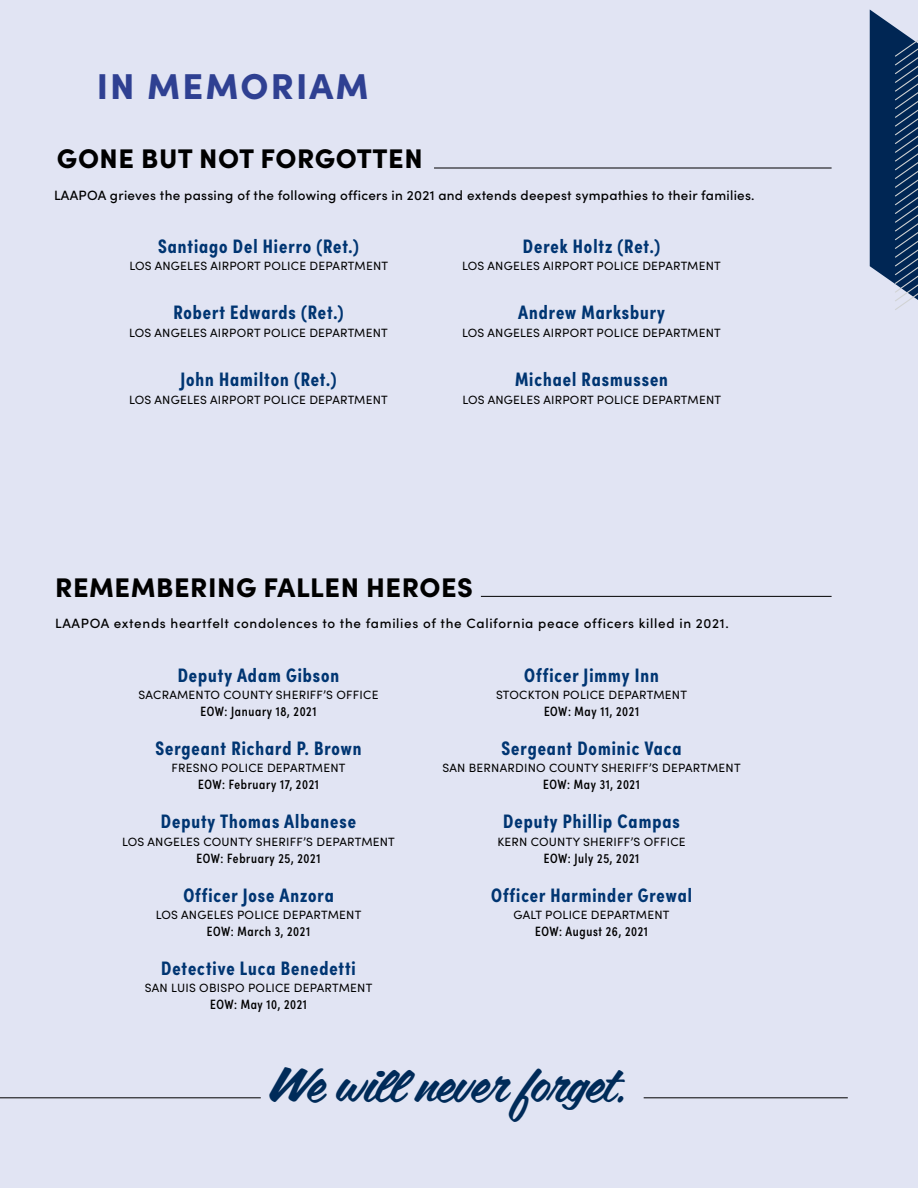
<style>
.page{position:relative;width:918px;height:1188px;background:#e1e4f3}
.page>*{position:absolute;margin:0;border:0;box-sizing:border-box;transform-origin:0 0}
.t1{font:48px "Coffee Service";color:#002b59}
.t2{font:900 36px "Sofia Pro";letter-spacing:.06em;color:#2f4092}
.t3{font:900 27px "Sofia Pro";letter-spacing:.02em;color:#000}
.t4{font:700 19.5px "Sofia Pro Condensed";letter-spacing:.05em;color:#003572}
.t5{font:500 13.5px "Sofia Pro Condensed";letter-spacing:.05em;color:#000}
.t6{font:500 13.5px "Sofia Pro";letter-spacing:.02em;color:#000}
.t7{font:500 13.5px "Sofia Pro";letter-spacing:.05em;color:#000}
.t8{font:12px "Sofia Pro";letter-spacing:.02em;color:#000}
</style>
<div class="page">
<hr style="left:644px;top:1097px;width:204px;height:1px;background:#000">
<hr style="left:0;top:1097px;width:261px;height:1px;background:#000">
<hr style="left:434px;top:168px;width:398px;height:1px;background:#000">
<hr style="left:481px;top:596px;width:351px;height:1px;background:#000">
<svg style="left:870px;top:9px;width:48px;height:301px;background:#2c4b72"></svg>
<h2 class="t2" style="left:97px;top:58px;width:273px">IN MEMORIAM</h2>
<h3 class="t3" style="left:57px;top:138px;width:367px">GONE BUT NOT FORGOTTEN</h3>
<p class="t6" style="left:54px;top:186px;width:702px">LAAPOA grieves the passing of the following officers in 2021 and extends deepest sympathies to their families.</p>
<h3 class="t4" style="left:158px;top:231px;width:202px">Santiago Del Hierro (Ret.)</h3>
<p class="t8" style="left:129px;top:257px;width:260px">LOS ANGELES AIRPORT POLICE DEPARTMENT</p>
<h3 class="t4" style="left:173px;top:298px;width:172px">Robert Edwards (Ret.)</h3>
<p class="t8" style="left:129px;top:324px;width:260px">LOS ANGELES AIRPORT POLICE DEPARTMENT</p>
<h3 class="t4" style="left:181px;top:365px;width:157px">John Hamilton (Ret.)</h3>
<p class="t8" style="left:129px;top:391px;width:260px">LOS ANGELES AIRPORT POLICE DEPARTMENT</p>
<h3 class="t4" style="left:523px;top:231px;width:139px">Derek Holtz (Ret.)</h3>
<p class="t8" style="left:462px;top:257px;width:260px">LOS ANGELES AIRPORT POLICE DEPARTMENT</p>
<h3 class="t4" style="left:518px;top:298px;width:148px">Andrew Marksbury</h3>
<p class="t8" style="left:462px;top:324px;width:260px">LOS ANGELES AIRPORT POLICE DEPARTMENT</p>
<h3 class="t4" style="left:515px;top:365px;width:154px">Michael Rasmussen</h3>
<p class="t8" style="left:462px;top:391px;width:260px">LOS ANGELES AIRPORT POLICE DEPARTMENT</p>
<h3 class="t3" style="left:55px;top:566px;width:419px">REMEMBERING FALLEN HEROES</h3>
<p class="t7" style="left:55px;top:614px;width:675px">LAAPOA extends heartfelt condolences to the families of the California peace officers killed in 2021.</p>
<h3 class="t4" style="left:178px;top:660px;width:163px">Deputy Adam Gibson</h3>
<p class="t8" style="left:139px;top:686px;width:241px">SACRAMENTO COUNTY SHERIFF’S OFFICE</p>
<p class="t5" style="left:201px;top:701px;width:117px">EOW: January 18, 2021</p>
<h3 class="t4" style="left:156px;top:733px;width:208px">Sergeant Richard P. Brown</h3>
<p class="t8" style="left:172px;top:759px;width:176px">FRESNO POLICE DEPARTMENT</p>
<p class="t5" style="left:198px;top:775px;width:122px">EOW: February 17, 2021</p>
<h3 class="t4" style="left:161px;top:806px;width:197px">Deputy Thomas Albanese</h3>
<p class="t8" style="left:122px;top:833px;width:274px">LOS ANGELES COUNTY SHERIFF’S DEPARTMENT</p>
<p class="t5" style="left:197px;top:848px;width:125px">EOW: February 25, 2021</p>
<h3 class="t4" style="left:183px;top:880px;width:152px">Officer Jose Anzora</h3>
<p class="t8" style="left:156px;top:906px;width:207px">LOS ANGELES POLICE DEPARTMENT</p>
<p class="t5" style="left:207px;top:921px;width:105px">EOW: March 3, 2021</p>
<h3 class="t4" style="left:161px;top:953px;width:196px">Detective Luca Benedetti</h3>
<p class="t8" style="left:145px;top:979px;width:229px">SAN LUIS OBISPO POLICE DEPARTMENT</p>
<p class="t5" style="left:210px;top:995px;width:98px">EOW: May 10, 2021</p>
<h3 class="t4" style="left:524px;top:660px;width:136px">Officer Jimmy Inn</h3>
<p class="t8" style="left:496px;top:686px;width:192px">STOCKTON POLICE DEPARTMENT</p>
<p class="t5" style="left:544px;top:701px;width:97px">EOW: May 11, 2021</p>
<h3 class="t4" style="left:502px;top:733px;width:181px">Sergeant Dominic Vaca</h3>
<p class="t8" style="left:442px;top:759px;width:300px">SAN BERNARDINO COUNTY SHERIFF’S DEPARTMENT</p>
<p class="t5" style="left:543px;top:775px;width:98px">EOW: May 31, 2021</p>
<h3 class="t4" style="left:503px;top:806px;width:178px">Deputy Phillip Campas</h3>
<p class="t8" style="left:497px;top:833px;width:190px">KERN COUNTY SHERIFF’S OFFICE</p>
<p class="t5" style="left:544px;top:848px;width:97px">EOW: July 25, 2021</p>
<h3 class="t4" style="left:491px;top:880px;width:202px">Officer Harminder Grewal</h3>
<p class="t8" style="left:514px;top:906px;width:157px">GALT POLICE DEPARTMENT</p>
<p class="t5" style="left:535px;top:921px;width:114px">EOW: August 26, 2021</p>
<h1 class="t1" style="left:270px;top:1053px;width:359px">We will never forget.</h1>
</div>
